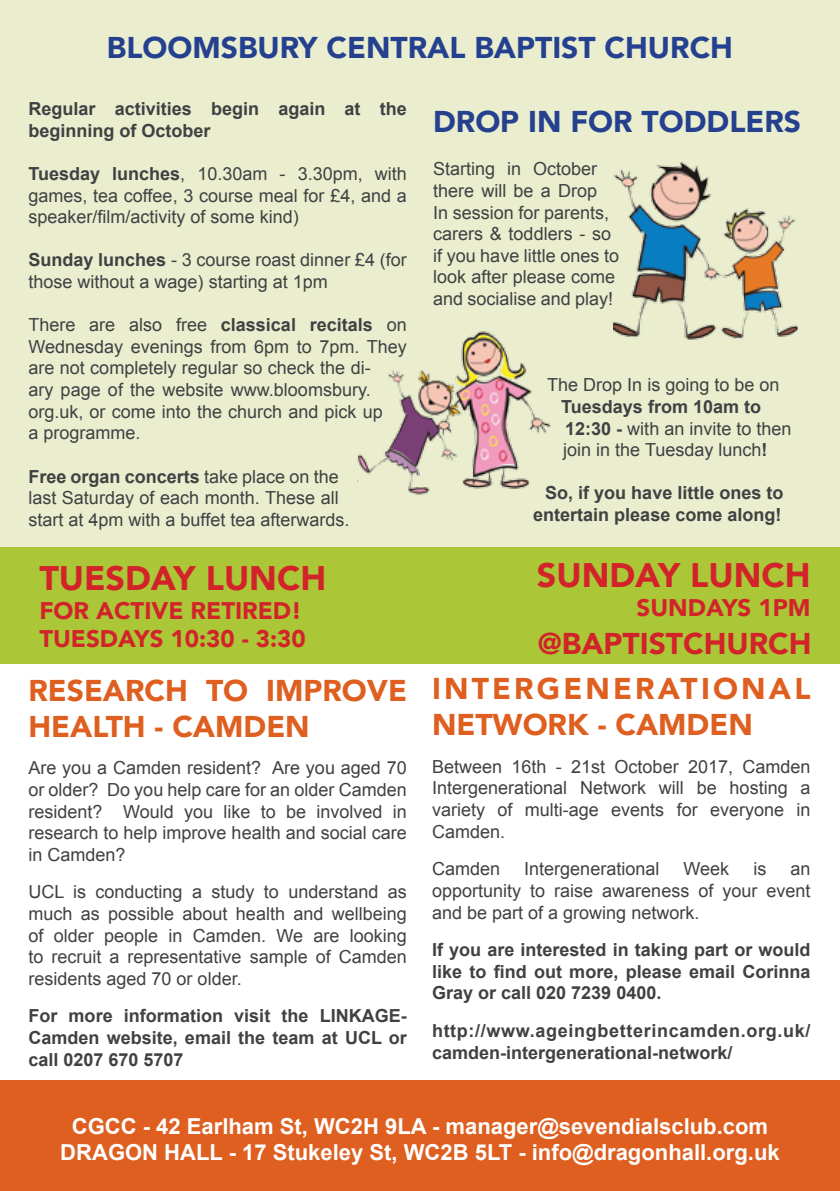
<style>
.page{position:relative;width:840px;height:1191px;background:#fff}
.page>*{position:absolute;margin:0;border:0;box-sizing:border-box;transform-origin:0 0}
.t1{font:900 34px "Avenir";color:#d2232a}
.t2{font:900 30px "Avenir";color:#25408f}
.t3{font:900 30px/36px "Avenir";letter-spacing:.105em;color:#de5f1f}
.t4{font:900 30px/36px "Avenir";color:#de5f1f}
.t5{font:900 30px "Avenir";color:#d2232a}
.t6{font:900 24px/28.8px "Avenir";color:#d2232a}
.t7{font:700 22px/26.4px "Arial";color:#fff;text-align:center}
.t8{font:18px/21.6px "Arial";color:#414042;text-align:justify}
.t9{font:700 18px/21.6px "Arial";color:#414042;text-align:justify}
.t10{font:700 18px/21.6px "Arial";letter-spacing:.02em;color:#414042}
.s1{font-weight:700}
</style>
<div class="page">
<div style="left:0;top:1080px;width:839px;height:111px;background:#de5f1f"></div>
<div style="left:0;top:0;width:839px;height:595px;background:#eaeecf"></div>
<div style="left:0;top:547px;width:839px;height:116px;background:#abc737"></div>
<img style="left:613px;top:163px;width:184px;height:177px">
<img style="left:357px;top:331px;width:194px;height:164px">
<h2 class="t2" style="left:107px;top:22px;width:627px">BLOOMSBURY CENTRAL BAPTIST CHURCH</h2>
<h2 class="t2" style="left:107px;top:27px;width:627px">BLOOMSBURY CENTRAL BAPTIST CHURCH</h2>
<p class="t9" style="left:28px;top:99px;width:380px">Regular activities begin again at the beginning of October</p>
<p class="t8" style="left:28px;top:163px;width:380px"><span class="s1">Tuesday lunches</span>, 10.30am - 3.30pm, with games, tea coffee, 3 course meal for £4, and a speaker/film/activity of some kind)</p>
<p class="t8" style="left:28px;top:249px;width:380px"><span class="s1">Sunday lunches</span> - 3 course roast dinner £4 (for those without a wage) starting at 1pm</p>
<p class="t8" style="left:28px;top:314px;width:379px;text-align:left">There are also free <span class="s1">classical recitals</span> on Wednesday evenings from 6pm to 7pm. They are not completely regular so check the di-<br>ary page of the website www.bloomsbury. org.uk, or come into the church and pick up<br>a programme.</p>
<p class="t8" style="left:28px;top:465px;width:322px;text-align:left"><span class="s1">Free organ concerts</span> take place on the last Saturday of each month. These all start at 4pm with a buffet tea afterwards.</p>
<h1 class="t1" style="left:39px;top:549px;width:288px">TUESDAY LUNCH</h1>
<h3 class="t6" style="left:39px;top:595px;width:268px">FOR ACTIVE RETIRED!<br>TUESDAYS 10:30 - 3:30</h3>
<h2 class="t4" style="left:28px;top:671px;width:380px">RESEARCH TO IMPROVE<br>HEALTH - CAMDEN</h2>
<p class="t8" style="left:28px;top:757px;width:380px">Are you a Camden resident? Are you aged 70 or older? Do you help care for an older Camden resident? Would you like to be involved in research to help improve health and social care in Camden?</p>
<p class="t8" style="left:28px;top:881px;width:380px">UCL is conducting a study to understand as much as possible about health and wellbeing of older people in Camden. We are looking to recruit a representative sample of Camden residents aged 70 or older.</p>
<p class="t9" style="left:28px;top:1005px;width:380px">For more information visit the LINKAGE-Camden website, email the team at UCL or call 0207 670 5707</p>
<h2 class="t2" style="left:433px;top:96px;width:369px">DROP IN FOR TODDLERS</h2>
<p class="t8" style="left:433px;top:158px;width:188px;text-align:left">Starting in October there will be a Drop<br>In session for parents, carers &amp; toddlers - so if you have little ones to look after please come and socialise and play!</p>
<p class="t8" style="left:547px;top:374px;width:234px">The Drop In is going to be on</p>
<p class="t8" style="left:561px;top:396px;width:232px;text-align:left"><span class="s1">Tuesdays from 10am to<br>12:30 -</span> with an invite to then join in the Tuesday lunch<span class="s1">!</span></p>
<p class="t9" style="left:533px;top:483px;width:252px;text-align:right">So, if you have little ones to entertain please come along!</p>
<h1 class="t1" style="left:536px;top:546px;width:275px">SUNDAY LUNCH</h1>
<h3 class="t6" style="left:636px;top:592px;width:175px">SUNDAYS 1PM</h3>
<h2 class="t5" style="left:537px;top:617px;width:275px">@BAPTISTCHURCH</h2>
<h2 class="t3" style="left:432px;top:670px;width:380px">INTERGENERATIONAL<br>NETWORK - CAMDEN</h2>
<p class="t8" style="left:432px;top:756px;width:380px">Between 16th - 21st October 2017, Camden Intergenerational Network will be hosting a variety of multi-age events for everyone in Camden.</p>
<p class="t8" style="left:432px;top:858px;width:70px">Camden</p>
<p class="t8" style="left:524px;top:858px;width:137px">Intergenerational</p>
<p class="t8" style="left:683px;top:858px;width:47px">Week</p>
<p class="t8" style="left:753px;top:858px;width:14px">is</p>
<p class="t8" style="left:432px;top:858px;width:380px;text-indent:358px">an opportunity to raise awareness of your event and be part of a growing network.</p>
<p class="t9" style="left:432px;top:939px;width:380px">If you are interested in taking part or would like to find out more, please email Corinna Gray or call 020 7239 0400.</p>
<p class="t10" style="left:432px;top:1020px;width:380px">http://www.ageingbetterincamden.org.uk/ camden-intergenerational-network/</p>
<p class="t7" style="left:60px;top:1113px;width:720px">CGCC - 42 Earlham St, WC2H 9LA - manager@sevendialsclub.com<br>DRAGON HALL - 17 Stukeley St, WC2B 5LT - info@dragonhall.org.uk</p>
</div>
